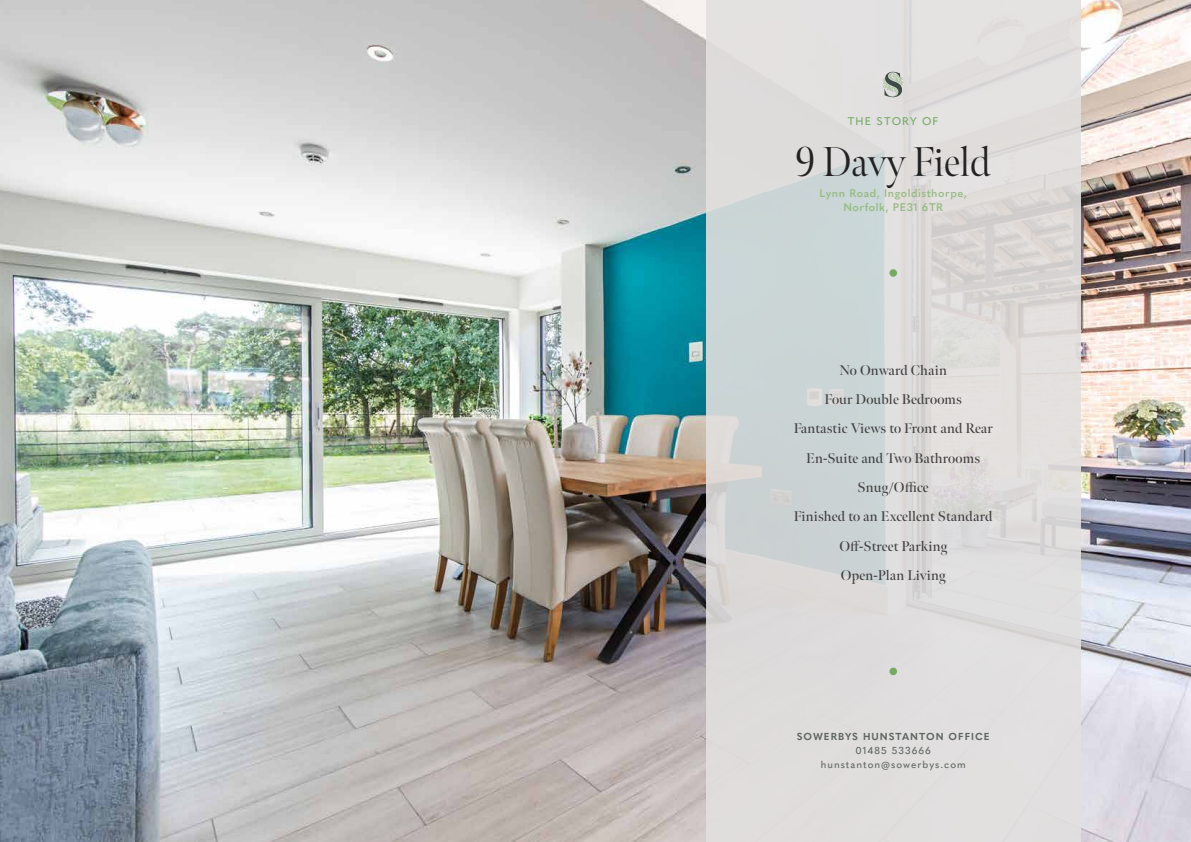
<style>
.page{position:relative;width:1191px;height:842px;background:#fff}
.page>*{position:absolute;margin:0;border:0;box-sizing:border-box;transform-origin:0 0}
.t1{font:300 41.5px "Meno Banner";color:#222223}
.t2{font:600 14px/29.3px "Meno Banner";letter-spacing:.01em;color:#434141;text-align:center}
.t3{font:600 11px/14px "Quasimoda";letter-spacing:.05em;color:#96ba81;text-align:center}
.t4{font:500 11px "Quasimoda";letter-spacing:.1em;color:#76aa62}
.t5{font:500 10px/14px "Quasimoda";letter-spacing:.1em;color:#5e6662;text-align:center}
.t6{font:700 10px "Quasimoda";letter-spacing:.1em;color:#5e6662}
</style>
<div class="page">
<img style="left:0;top:0;width:1191px;height:842px">
<svg style="left:706px;top:0;width:374px;height:842px;background:#dadbda"></svg>
<div style="left:889px;top:269px;width:8px;height:8px;background:#76aa62;border-radius:50%"></div>
<div style="left:889px;top:668px;width:8px;height:7px;background:#76aa62;border-radius:50%"></div>
<svg style="left:882px;top:72px;width:21px;height:25px"></svg>
<p class="t4" style="left:848px;top:113px;width:92px">THE STORY OF</p>
<h1 class="t1" style="left:795px;top:137px;width:197px">9 Davy Field</h1>
<p class="t3" style="left:819px;top:186px;width:149px">Lynn Road, Ingoldisthorpe,<br>Norfolk, PE31 6TR</p>
<p class="t2" style="left:793px;top:355px;width:201px">No Onward Chain<br>Four Double Bedrooms<br>Fantastic Views to Front and Rear<br>En-Suite and Two Bathrooms<br>Snug/Office<br>Finished to an Excellent Standard<br>Off-Street Parking<br>Open-Plan Living</p>
<p class="t6" style="left:797px;top:728px;width:194px">SOWERBYS HUNSTANTON OFFICE</p>
<p class="t5" style="left:820px;top:742px;width:147px">01485 533666 hunstanton@sowerbys.com</p>
</div>
